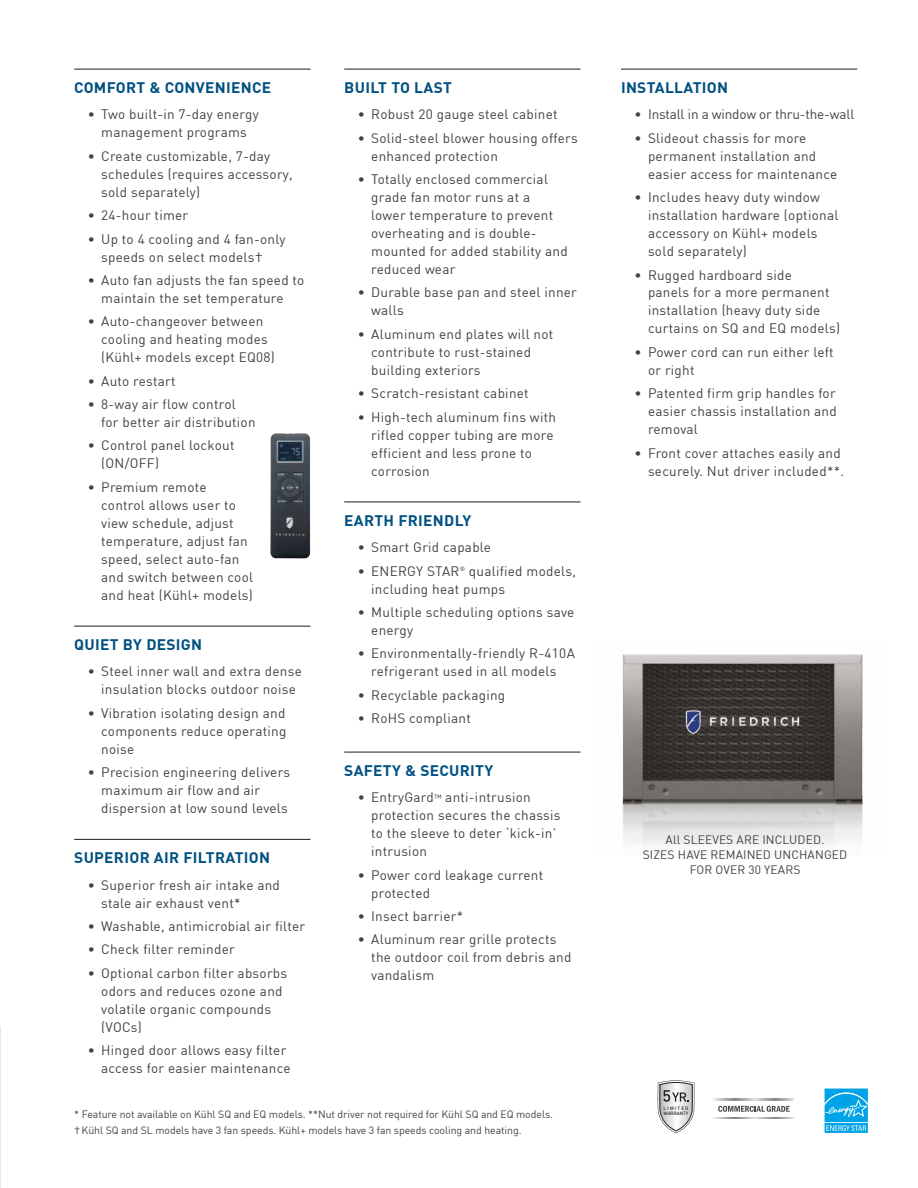
<style>
.page{position:relative;width:918px;height:1188px;background:#fff}
.page>*{position:absolute;margin:0;border:0;box-sizing:border-box;transform-origin:0 0}
.t1{font:700 15px "DIN";letter-spacing:.02em;color:#005081}
.t2{font:13.5px/18px "DIN";letter-spacing:.02em;color:#414141}
.t3{font:13.5px "DIN";letter-spacing:-.01em;color:#414141}
.t4{font:12px/15px "DIN";letter-spacing:.01em;color:#414141;text-align:center}
.t5{font:10.5px/16.5px "DIN";letter-spacing:-.005em;color:#414141}
.t6{font:500 4.8px/4.8px "DIN";color:#20221d}
.s1{font-style:inherit}
.s2{font-size:9px}
</style>
<div class="page">
<hr style="left:621px;top:69px;width:236px;height:1px;background:#1c1c1a">
<hr style="left:344px;top:69px;width:236px;height:1px;background:#1c1c1a">
<hr style="left:344px;top:502px;width:236px;height:1px;background:#1c1c1a">
<hr style="left:344px;top:752px;width:236px;height:1px;background:#1c1c1a">
<hr style="left:74px;top:69px;width:236px;height:1px;background:#1c1c1a">
<hr style="left:74px;top:626px;width:236px;height:1px;background:#1c1c1a">
<hr style="left:74px;top:839px;width:236px;height:1px;background:#1c1c1a">
<svg style="left:714px;top:1117px;width:80px;height:2px"></svg>
<svg style="left:718px;top:1106px;width:72px;height:6px"></svg>
<svg style="left:714px;top:1099px;width:80px;height:2px"></svg>
<svg style="left:658px;top:1080px;width:36px;height:53px"></svg>
<div style="left:824px;top:1087px;width:45px;height:36px;background:#8dd5f3"></div>
<svg style="left:824px;top:1089px;width:45px;height:44px;background:#32b4ea"></svg>
<img style="left:622px;top:654px;width:241px;height:191px">
<img style="left:270px;top:433px;width:40px;height:125px">
<p class="t1" style="left:74px;top:77px;width:198px">COMFORT &amp; CONVENIENCE</p>
<p class="t2" style="left:88px;top:105px;width:172px;text-align:center">• Two built-in 7-day energy management programs</p>
<p class="t2" style="left:101px;top:147px;width:193px;text-indent:-14px">• Create customizable, 7-day schedules (requires accessory, sold separately)</p>
<p class="t2" style="left:88px;top:206px;width:102px">• 24-hour timer</p>
<p class="t2" style="left:101px;top:229px;width:186px;text-indent:-14px">• Up to 4 cooling and 4 fan-only speeds on select models†</p>
<p class="t2" style="left:88px;top:271px;width:218px;text-align:center">• Auto fan adjusts the fan speed to maintain the set temperature</p>
<p class="t2" style="left:101px;top:312px;width:175px;text-indent:-14px">• Auto-changeover between cooling and heating modes (Kühl+ models except EQ08)</p>
<p class="t2" style="left:88px;top:372px;width:89px">• Auto restart</p>
<p class="t2" style="left:101px;top:395px;width:156px;text-indent:-14px">• 8-way air flow control for better air distribution</p>
<p class="t2" style="left:101px;top:436px;width:135px;text-indent:-14px">• Control panel lockout (ON/OFF)</p>
<p class="t2" style="left:101px;top:478px;width:153px;text-indent:-14px">• Premium remote control allows user to view schedule, adjust temperature, adjust fan speed, select auto-fan and switch between cool and heat (Kühl+ models)</p>
<p class="t1" style="left:74px;top:635px;width:129px">QUIET BY DESIGN</p>
<p class="t2" style="left:88px;top:662px;width:216px;text-align:center">• Steel inner wall and extra dense insulation blocks outdoor noise</p>
<p class="t2" style="left:101px;top:704px;width:187px;text-align:justify;text-indent:-14px">• Vibration isolating design and components reduce operating noise</p>
<p class="t2" style="left:101px;top:763px;width:190px;text-indent:-14px">• Precision engineering delivers maximum air flow and air dispersion at low sound levels</p>
<p class="t1" style="left:74px;top:848px;width:197px">SUPERIOR AIR FILTRATION</p>
<p class="t2" style="left:101px;top:875px;width:180px;text-indent:-14px">• Superior fresh air intake and stale air exhaust vent*</p>
<p class="t2" style="left:88px;top:917px;width:219px">• Washable, antimicrobial air filter</p>
<p class="t2" style="left:88px;top:940px;width:149px">• Check filter reminder</p>
<p class="t2" style="left:101px;top:964px;width:188px;text-indent:-14px">• Optional carbon filter absorbs odors and reduces ozone and volatile organic compounds (VOCs)</p>
<p class="t2" style="left:101px;top:1041px;width:191px;text-indent:-14px">• Hinged door allows easy filter access for easier maintenance</p>
<p class="t1" style="left:344px;top:77px;width:109px">BUILT TO LAST</p>
<p class="t2" style="left:358px;top:105px;width:201px">• Robust 20 gauge steel cabinet</p>
<p class="t2" style="left:371px;top:129px;width:208px;text-indent:-14px">• Solid-steel blower housing offers enhanced protection</p>
<p class="t2" style="left:371px;top:170px;width:198px;text-indent:-14px">• Totally enclosed commercial grade fan motor runs at a lower temperature to prevent overheating and is double&shy;mounted for added stability and reduced wear</p>
<p class="t2" style="left:371px;top:283px;width:207px;text-indent:-14px">• Durable base pan and steel inner walls</p>
<p class="t2" style="left:371px;top:325px;width:184px;text-indent:-14px">• Aluminum end plates will not contribute to rust-stained building exteriors</p>
<p class="t2" style="left:358px;top:384px;width:173px">• Scratch-resistant cabinet</p>
<p class="t2" style="left:371px;top:408px;width:186px;text-indent:-14px">• High-tech aluminum fins with rifled copper tubing are more efficient and less prone to corrosion</p>
<p class="t1" style="left:344px;top:510px;width:129px">EARTH FRIENDLY</p>
<p class="t2" style="left:358px;top:538px;width:135px">• Smart Grid capable</p>
<p class="t2" style="left:371px;top:561px;width:206px;text-indent:-14px"><span class="s1">• ENERGY STAR</span><sup>®</sup> qualified models, including heat pumps</p>
<p class="t2" style="left:371px;top:603px;width:205px;text-indent:-14px">• Multiple scheduling options save energy</p>
<p class="t2" style="left:358px;top:644px;width:219px;text-align:center">• Environmentally-friendly R-410A refrigerant used in all models</p>
<p class="t2" style="left:358px;top:686px;width:149px">• Recyclable packaging</p>
<p class="t2" style="left:358px;top:709px;width:115px">• RoHS compliant</p>
<p class="t1" style="left:344px;top:760px;width:150px">SAFETY &amp; SECURITY</p>
<p class="t2" style="left:371px;top:788px;width:191px;text-indent:-13px">• EntryGard<span class="s2">™</span> anti-intrusion protection secures the chassis to the sleeve to deter ‘kick-in’ intrusion</p>
<p class="t2" style="left:371px;top:866px;width:174px;text-indent:-14px">• Power cord leakage current protected</p>
<p class="t2" style="left:358px;top:907px;width:107px">• Insect barrier*</p>
<p class="t2" style="left:371px;top:930px;width:202px;text-indent:-14px">• Aluminum rear grille protects the outdoor coil from debris and vandalism</p>
<p class="t5" style="left:74px;top:1105px;width:480px">* Feature not available on Kühl SQ and EQ models. **Nut driver not required for Kühl SQ and EQ models. †Kühl SQ and SL models have 3 fan speeds. Kühl+ models have 3 fan speeds cooling and heating.</p>
<p class="t1" style="left:621px;top:77px;width:109px">INSTALLATION</p>
<p class="t3" style="left:634px;top:106px;width:221px">• Install in a window or thru-the-wall</p>
<p class="t2" style="left:648px;top:129px;width:191px;text-indent:-14px">• Slideout chassis for more permanent installation and easier access for maintenance</p>
<p class="t2" style="left:648px;top:188px;width:192px;text-indent:-14px">• Includes heavy duty window installation hardware (optional accessory on Kühl+ models sold separately)</p>
<p class="t2" style="left:648px;top:265px;width:194px;text-indent:-14px">• Rugged hardboard side<br>panels for a more permanent installation (heavy duty side curtains on SQ and EQ models)</p>
<p class="t2" style="left:648px;top:343px;width:187px;text-indent:-14px">• Power cord can run either left or right</p>
<p class="t2" style="left:648px;top:384px;width:190px;text-align:justify;text-indent:-14px">• Patented firm grip handles for easier chassis installation and removal</p>
<p class="t2" style="left:634px;top:444px;width:211px;text-align:right">• Front cover attaches easily and securely. Nut driver included**.</p>
<p class="t4" style="left:643px;top:832px;width:206px">All SLEEVES ARE INCLUDED.<br>SIZES HAVE REMAINED UNCHANGED<br>FOR OVER 30 YEARS</p>
<p class="t6" style="left:664px;top:1106px;width:26px">LIMITED<br>WARRANTY</p>
</div>
